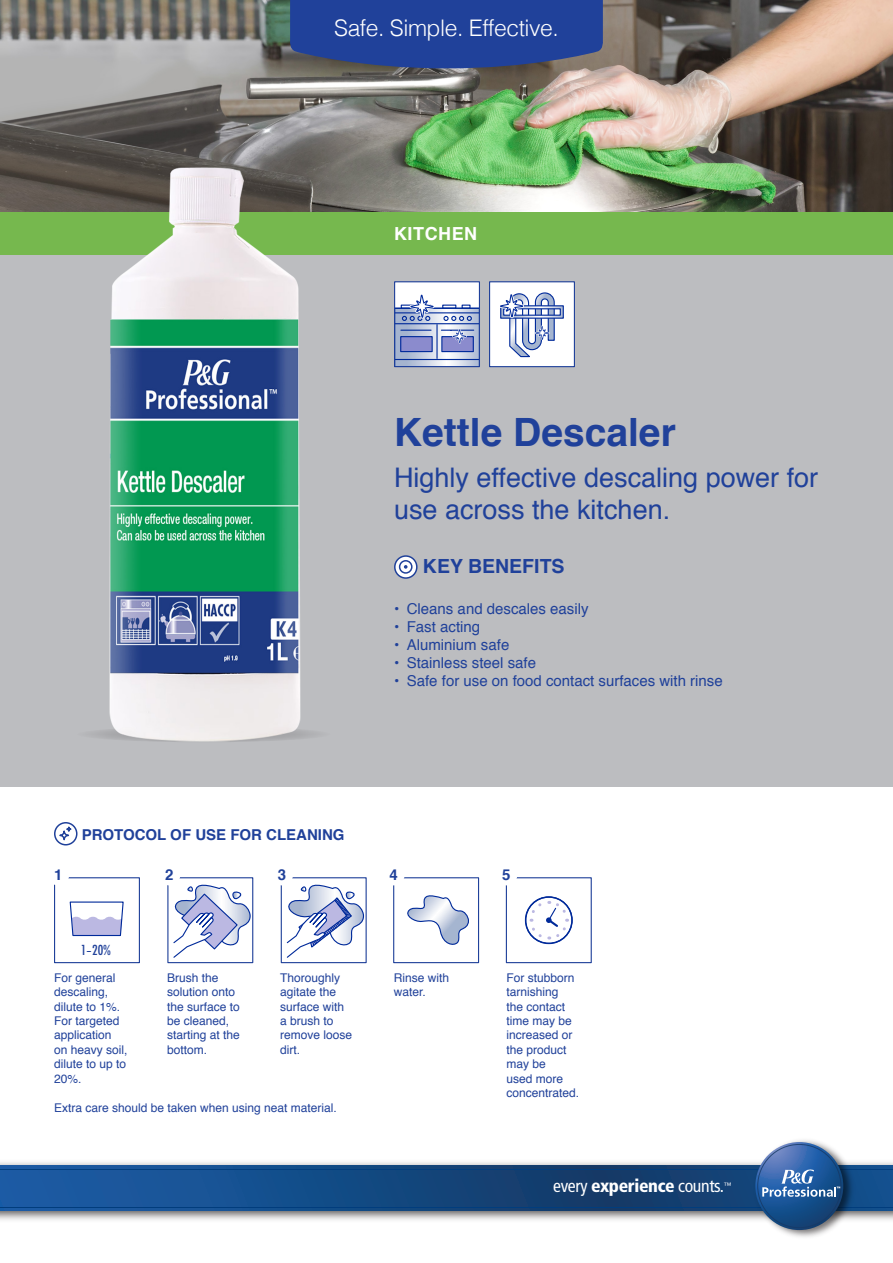
<style>
.page{position:relative;width:893px;height:1263px;background:#fff}
.page>*{position:absolute;margin:0;border:0;box-sizing:border-box;transform-origin:0 0}
.t1{font:700 39px "Helvetica";color:#20419a}
.t2{font:27px/32.4px "Helvetica";color:#20419a}
.t3{font:300 22.8px "Helvetica";letter-spacing:-.02em;color:#fff}
.t4{font:700 19.5px "Helvetica";color:#20419a}
.t5{font:700 18px "Helvetica";letter-spacing:.03em;color:#fff}
.t6{font:condensed 17.85px "Frutiger LT Com";letter-spacing:-.02em;color:#fff}
.t7{font:15px "Helvetica";color:#20419a}
.t8{font:700 15px "Helvetica";color:#20419a}
.t9{font:500 condensed 13.5px "Futura";color:#20419a}
.t10{font:12px/14.4px "Helvetica";color:#20419a}
.t11{font:condensed 7.8px "Frutiger CE";color:#fff}
.s1{font-weight:900}
</style>
<div class="page">
<img style="left:0;top:0;width:893px;height:213px">
<div style="left:0;top:213px;width:893px;height:574px;background:#bcbdc0"></div>
<svg style="left:289px;top:0;width:314px;height:69px;background:#274493"></svg>
<div style="left:0;top:213px;width:893px;height:42px;background:#76b84e"></div>
<svg style="left:0;top:1165px;width:893px;height:46px;background:#154983"></svg>
<hr style="left:0;top:1169px;width:893px;height:1px;background:#013d7d">
<hr style="left:0;top:1207px;width:893px;height:1px;background:#013d7d">
<img style="left:751px;top:1140px;width:106px;height:97px">
<svg style="left:755px;top:1142px;width:88px;height:88px;background:#275896"></svg>
<svg style="left:762px;top:1169px;width:78px;height:28px;background:#527fb5"></svg>
<svg style="left:395px;top:556px;width:22px;height:22px"></svg>
<div style="left:400px;top:561px;width:12px;height:12px;background:#fff;border-radius:50%"></div>
<div style="left:399px;top:560px;width:14px;height:14px;border:2px solid #20419a;border-radius:50%"></div>
<svg style="left:404px;top:565px;width:3px;height:4px"></svg>
<div style="left:394px;top:555px;width:24px;height:24px;border:2px solid #20419a;border-radius:50%"></div>
<div style="left:76px;top:726px;width:256px;height:16px;background:#b8b9bc;border-radius:50%"></div>
<img style="left:88px;top:151px;width:230px;height:591px">
<svg style="left:69px;top:901px;width:55px;height:36px"></svg>
<div style="left:54px;top:877px;width:86px;height:86px;border:1px solid #20419a"></div>
<div style="left:47px;top:863px;width:22px;height:22px;background:#fff;border-radius:50%"></div>
<svg style="left:173px;top:884px;width:78px;height:74px"></svg>
<div style="left:167px;top:877px;width:86px;height:86px;border:1px solid #20419a"></div>
<svg style="left:286px;top:884px;width:78px;height:74px"></svg>
<div style="left:281px;top:877px;width:86px;height:86px;border:1px solid #20419a"></div>
<svg style="left:407px;top:895px;width:62px;height:50px"></svg>
<div style="left:393px;top:877px;width:86px;height:86px;border:1px solid #20419a"></div>
<svg style="left:525px;top:896px;width:48px;height:48px"></svg>
<div style="left:525px;top:896px;width:48px;height:48px;border:1px solid #002a9a;border-radius:50%"></div>
<svg style="left:528px;top:899px;width:42px;height:42px"></svg>
<div style="left:506px;top:877px;width:86px;height:86px;border:1px solid #20419a"></div>
<div style="left:271px;top:863px;width:22px;height:22px;background:#fff;border-radius:50%"></div>
<div style="left:158px;top:863px;width:22px;height:22px;background:#fff;border-radius:50%"></div>
<div style="left:383px;top:863px;width:22px;height:22px;background:#fff;border-radius:50%"></div>
<div style="left:495px;top:863px;width:22px;height:22px;background:#fff;border-radius:50%"></div>
<svg style="left:60px;top:831px;width:8px;height:9px"></svg>
<div style="left:59px;top:830px;width:10px;height:10px;border:2px solid #20419a;border-radius:50%"></div>
<svg style="left:66px;top:826px;width:6px;height:6px"></svg>
<div style="left:54px;top:822px;width:24px;height:23px;border:2px solid #20419a;border-radius:50%"></div>
<div style="left:395px;top:282px;width:84px;height:85px;background:#fff"></div>
<svg style="left:396px;top:294px;width:82px;height:71px"></svg>
<div style="left:394px;top:281px;width:86px;height:86px;border:1px solid #20419a"></div>
<div style="left:490px;top:282px;width:84px;height:85px;background:#fff"></div>
<svg style="left:500px;top:292px;width:64px;height:66px"></svg>
<div style="left:489px;top:281px;width:86px;height:86px;border:1px solid #20419a"></div>
<p class="t3" style="left:334px;top:9px;width:226px">Safe. Simple. Effective.</p>
<p class="t5" style="left:394px;top:219px;width:85px">KITCHEN</p>
<p class="t1" style="left:394px;top:401px;width:283px">Kettle Descaler</p>
<p class="t2" style="left:394px;top:462px;width:426px">Highly effective descaling power for use across the kitchen.</p>
<p class="t4" style="left:423px;top:551px;width:143px">KEY BENEFITS</p>
<p class="t7" style="left:394px;top:597px;width:196px">• Cleans and descales easily</p>
<p class="t7" style="left:394px;top:615px;width:88px">• Fast acting</p>
<p class="t7" style="left:394px;top:633px;width:117px">• Aluminium safe</p>
<p class="t7" style="left:394px;top:651px;width:143px">• Stainless steel safe</p>
<p class="t7" style="left:394px;top:669px;width:330px">• Safe for use on food contact surfaces with rinse</p>
<p class="t8" style="left:82px;top:823px;width:264px">PROTOCOL OF USE FOR CLEANING</p>
<p class="t8" style="left:54px;top:862px;width:10px">1</p>
<p class="t8" style="left:165px;top:862px;width:10px">2</p>
<p class="t8" style="left:278px;top:862px;width:10px">3</p>
<p class="t8" style="left:389px;top:862px;width:10px">4</p>
<p class="t8" style="left:502px;top:862px;width:10px">5</p>
<p class="t9" style="left:81px;top:941px;width:32px">1–20%</p>
<p class="t10" style="left:54px;top:971px;width:75px">For general descaling, dilute to 1%.<br>For targeted application on heavy soil, dilute to up to<br>20%.</p>
<p class="t10" style="left:167px;top:971px;width:74px">Brush the solution onto the surface to be cleaned, starting at the bottom.</p>
<p class="t10" style="left:280px;top:971px;width:74px">Thoroughly agitate the surface with a brush to remove loose dirt.</p>
<p class="t10" style="left:394px;top:971px;width:57px">Rinse with water.</p>
<p class="t10" style="left:506px;top:971px;width:74px">For stubborn tarnishing<br>the contact time may be increased or the product may be<br>used more concentrated.</p>
<p class="t10" style="left:54px;top:1100px;width:284px">Extra care should be taken when using neat material.</p>
<p class="t6" style="left:553px;top:1176px;width:172px">every <span class="s1">experience</span> counts.</p>
<p class="t11" style="left:724px;top:1181px;width:9px">™</p>
</div>
